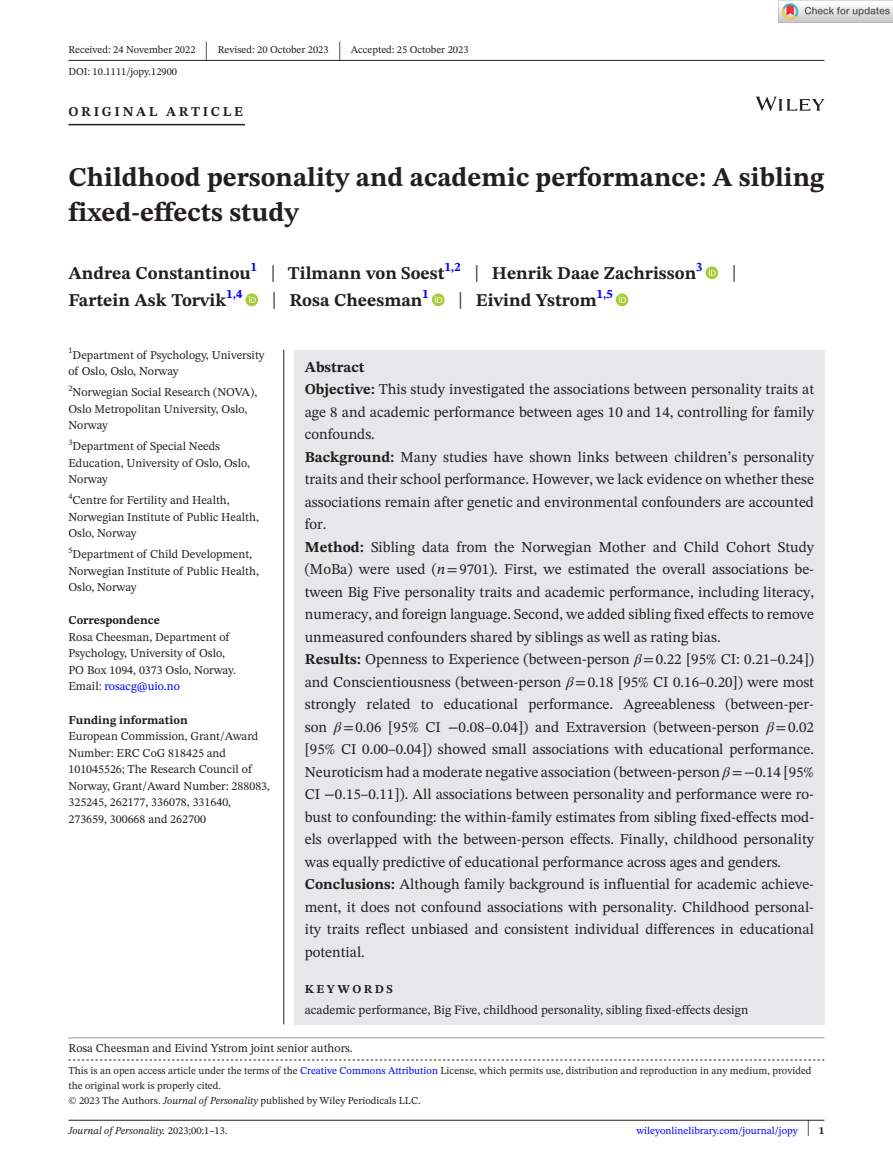
<style>
.page{position:relative;width:893px;height:1174px;background:#fff}
.page>*{position:absolute;margin:0;border:0;box-sizing:border-box;transform-origin:0 0}
.t1{font:700 27px/34.5px "STIX Two Text";color:#231f20}
.t2{font:25.65px "STIX Two Text";color:#231f20;scale:.49 1}
.t3{font:23.4px "STIX Two Text";color:#231f20;scale:.77 1}
.t4{font:700 18px "STIX Two Text";color:#231f20}
.t5{font:15px/22.5px "STIX Two Text";color:#231f20}
.t6{font:700 13.5px "STIX Two Text";letter-spacing:.2em;color:#231f20}
.t7{font:12.75px "STIX Two Text";color:#231f20}
.t8{font:12px/16.5px "STIX Two Text";color:#231f20}
.t9{font:700 12px "STIX Two Text";color:#231f20}
.t10{font:700 12px "STIX Two Text";letter-spacing:.2em;color:#231f20}
.t11{font:10.5px/15px "STIX Two Text";color:#231f20}
.t12{font:10.5px "STIX Two Text";color:#00f}
.t13{font:italic 10.5px "STIX Two Text";color:#231f20}
.s1{font-weight:400;font-size:23.4px}
.s2{color:#00f}
.s3{font-weight:700}
.s4{font-style:italic}
.s5{font-family:"STIX"}
.s6{font-family:"STIX";font-style:italic}
.s7{font-style:normal}
.s8{font-size:22.2px;color:#231f20}
.s9{font-weight:700;color:#231f20}
</style>
<div class="page">
<hr style="left:68px;top:1119px;width:756px;height:1px;background:#231f20">
<svg style="left:756px;top:97px;width:68px;height:14px"></svg>
<hr style="left:68px;top:60px;width:756px;height:1px;background:#231f20">
<hr style="left:68px;top:124px;width:177px;height:1px;background:#231f20">
<svg style="left:705px;top:266px;width:13px;height:13px"></svg>
<svg style="left:709px;top:269px;width:7px;height:7px"></svg>
<svg style="left:245px;top:293px;width:13px;height:13px"></svg>
<svg style="left:249px;top:296px;width:7px;height:7px"></svg>
<svg style="left:432px;top:293px;width:13px;height:13px"></svg>
<svg style="left:435px;top:296px;width:7px;height:7px"></svg>
<div style="left:616px;top:293px;width:12px;height:13px;background:#a5cd39;border-radius:50%"></div>
<svg style="left:619px;top:296px;width:7px;height:7px"></svg>
<div style="left:294px;top:350px;width:530px;height:674px;background:#e6e7e9"></div>
<hr style="left:283px;top:350px;width:1px;height:674px;background:#231f20">
<svg style="left:68px;top:1059px;width:756px;height:1px"></svg>
<hr style="left:68px;top:1037px;width:756px;height:1px;background:#939598">
<img style="left:779px;top:0;width:114px;height:23px">
<p class="t11" style="left:68px;top:42px;width:129px">Received: 24 November 2022</p>
<h2 class="t2" style="left:205px;top:32px;width:8px">|</h2>
<p class="t11" style="left:218px;top:42px;width:112px">Revised: 20 October 2023</p>
<h2 class="t2" style="left:338px;top:32px;width:8px">|</h2>
<p class="t11" style="left:351px;top:42px;width:119px">Accepted: 25 October 2023</p>
<p class="t11" style="left:68px;top:64px;width:110px">DOI: 10.1111/jopy.12900</p>
<p class="t6" style="left:68px;top:101px;width:176px">ORIGINAL ARTICLE</p>
<h1 class="t1" style="left:68px;top:161px;width:758px">Childhood personality and academic performance: A sibling fixed-effects study</h1>
<p class="t4" style="left:68px;top:260px;width:636px">Andrea Constantinou<sup>1</sup> <span class="s1">|</span> Tilmann von Soest<sup>1,2</sup> <span class="s1">|</span> Henrik Daae Zachrisson<sup>3</sup></p>
<h3 class="t3" style="left:732px;top:257px;width:8px">|</h3>
<p class="t4" style="left:68px;top:287px;width:175px">Fartein Ask Torvik<sup>1,4</sup></p>
<p class="t4" style="left:272px;top:287px;width:158px"><span class="s1">|</span> Rosa Cheesman<sup>1</sup></p>
<p class="t4" style="left:458px;top:287px;width:156px"><span class="s1">|</span> Eivind Ystrom<sup>1,5</sup></p>
<p class="t8" style="left:68px;top:346px;width:198px"><sup>1</sup>Department of Psychology, University of Oslo, Oslo, Norway</p>
<p class="t8" style="left:68px;top:384px;width:190px"><sup>2</sup>Norwegian Social Research (NOVA),<br>Oslo Metropolitan University, Oslo,<br>Norway</p>
<p class="t8" style="left:68px;top:438px;width:183px"><sup>3</sup>Department of Special Needs<br>Education, University of Oslo, Oslo,<br>Norway</p>
<p class="t8" style="left:68px;top:492px;width:192px"><sup>4</sup>Centre for Fertility and Health,<br>Norwegian Institute of Public Health,<br>Oslo, Norway</p>
<p class="t8" style="left:68px;top:546px;width:192px"><sup>5</sup>Department of Child Development,<br>Norwegian Institute of Public Health,<br>Oslo, Norway</p>
<p class="t9" style="left:68px;top:612px;width:93px">Correspondence</p>
<p class="t8" style="left:68px;top:628px;width:169px">Rosa Cheesman, Department of<br>Psychology, University of Oslo,<br>PO Box 1094, 0373 Oslo, Norway.<br>Email: <span class="s2">rosacg@uio.no</span></p>
<p class="t9" style="left:68px;top:711px;width:121px">Funding information</p>
<p class="t8" style="left:68px;top:727px;width:203px">European Commission, Grant/Award<br>Number: ERC CoG 818425 and<br>101045526; The Research Council of<br>Norway, Grant/Award Number: 288083,<br>325245, 262177, 336078, 331640,<br>273659, 300668 and 262700</p>
<p class="t5" style="left:305px;top:355px;width:511px"><span class="s3">Abstract<br>Objective:</span> This study investigated the associations between personality traits at age 8 and academic performance between ages 10 and 14, controlling for family confounds.<br><span class="s3">Background:</span> Many studies have shown links between children’s personality traits and their school performance. However, we lack evidence on whether these associations remain after genetic and environmental confounders are accounted for.<br><span class="s3">Method:</span> Sibling data from the Norwegian Mother and Child Cohort Study (MoBa) were used (<span class="s4">n</span><span class="s5">=</span>9701). First, we estimated the overall associations be&shy;tween Big Five personality traits and academic performance, including literacy, numeracy, and foreign language. Second, we added sibling fixed effects to remove unmeasured confounders shared by siblings as well as rating bias.<br><span class="s3">Results:</span> Openness to Experience (between-person <span class="s6">β</span><span class="s5">=</span>0.22 [95% CI: 0.21–0.24]) and Conscientiousness (between-person <span class="s6">β</span><span class="s5">=</span>0.18 [95% CI 0.16–0.20]) were most strongly related to educational performance. Agreeableness (between-per&shy;son <span class="s6">β</span><span class="s5">=</span>0.06 [95% CI −0.08–0.04]) and Extraversion (between-person <span class="s6">β</span><span class="s5">=</span>0.02 [95% CI 0.00–0.04]) showed small associations with educational performance.<br>Neuroticism had a moderate negative association (between-person <span class="s6">β</span><span class="s5">=</span>−0.14 [95% CI −0.15–0.11]). All associations between personality and performance were ro&shy;bust to confounding: the within-family estimates from sibling fixed-effects mod&shy;els overlapped with the between-person effects. Finally, childhood personality was equally predictive of educational performance across ages and genders.<br><span class="s3">Conclusions:</span> Although family background is influential for academic achieve&shy;ment, it does not confound associations with personality. Childhood personal&shy;ity traits reflect unbiased and consistent individual differences in educational potential.</p>
<p class="t10" style="left:305px;top:980px;width:90px">KEYWORDS</p>
<p class="t7" style="left:305px;top:1000px;width:445px">academic performance, Big Five, childhood personality, sibling fixed-effects design</p>
<p class="t8" style="left:68px;top:1039px;width:286px">Rosa Cheesman and Eivind Ystrom joint senior authors.</p>
<p class="t11" style="left:68px;top:1062px;width:745px">This is an open access article under the terms of the <span class="s2">Creative Commons Attribution</span> License, which permits use, distribution and reproduction in any medium, provided the original work is properly cited.<br>© 2023 The Authors. <span class="s4">Journal of Personality</span> published by Wiley Periodicals LLC.</p>
<p class="t13" style="left:68px;top:1123px;width:161px">Journal of Personality. <span class="s7">2023;00:1–13.</span></p>
<p class="t12" style="left:636px;top:1123px;width:190px">wileyonlinelibrary.com/journal/jopy <span class="s8">|</span> <span class="s9">1</span></p>
</div>
